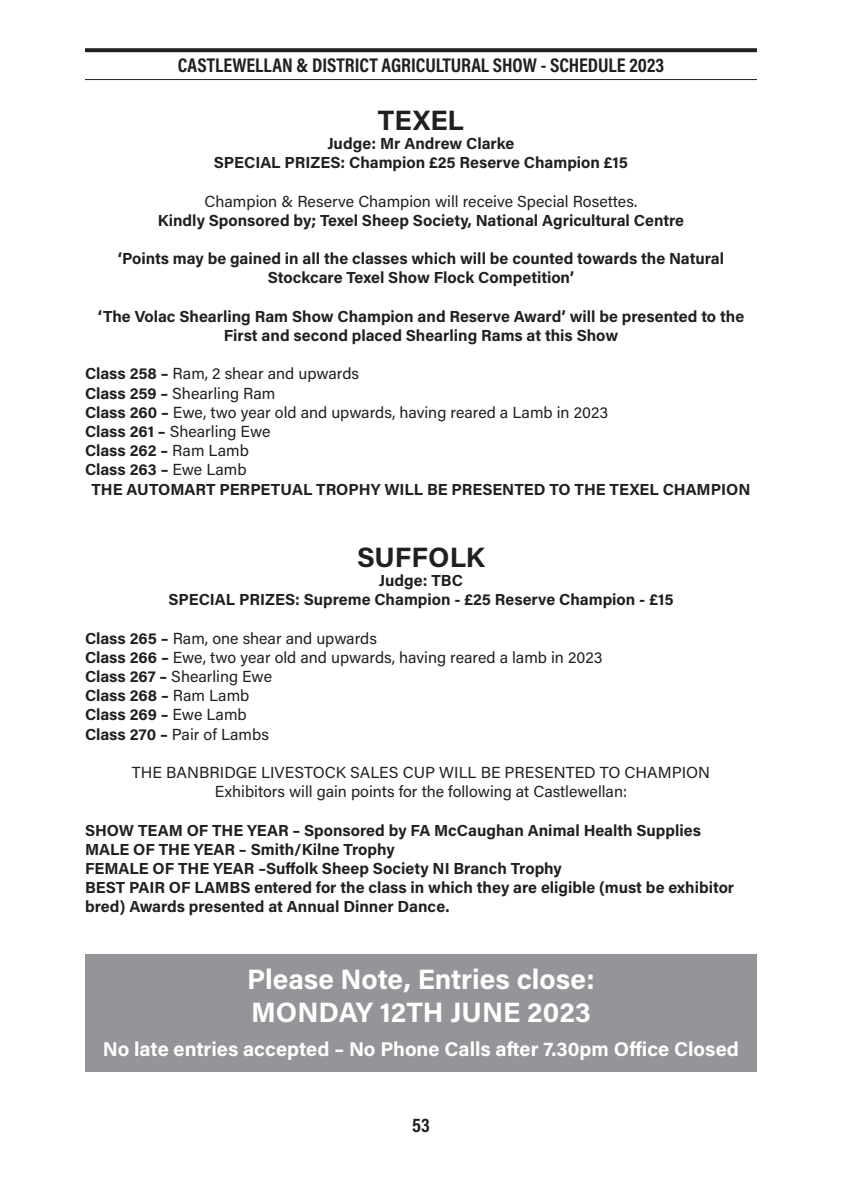
<style>
.page{position:relative;width:842px;height:1191px;background:#fff}
.page>*{position:absolute;margin:0;border:0;box-sizing:border-box;transform-origin:0 0}
.t1{font:700 28px/33.6px "Acumin Pro";color:#fff}
.t2{font:700 28px "Acumin Pro";color:#231f20}
.t3{font:700 20px "Acumin Pro";color:#fff}
.t4{font:700 20px "Acumin Pro Cond";color:#231f20}
.t5{font:700 16px/19.2px "Acumin Pro";color:#231f20;text-align:center}
.t6{font:16px/19.2px "Acumin Pro";color:#231f20}
.s1{font-weight:700}
.s2{font-weight:400}
</style>
<div class="page">
<hr style="left:85px;top:79px;width:672px;height:1px;background:#231f20">
<svg style="left:85px;top:48px;width:672px;height:4px;background:#2e2a2b"></svg>
<div style="left:85px;top:954px;width:672px;height:118px;background:#939598"></div>
<p class="t4" style="left:178px;top:51px;width:488px">CASTLEWELLAN &amp; DISTRICT AGRICULTURAL SHOW - SCHEDULE 2023</p>
<h1 class="t2" style="left:378px;top:100px;width:88px">TEXEL</h1>
<p class="t5" style="left:214px;top:133px;width:416px">Judge: Mr Andrew Clarke<br>SPECIAL PRIZES: Champion £25 Reserve Champion £15</p>
<p class="t6" style="left:205px;top:191px;width:434px">Champion &amp; Reserve Champion will receive Special Rosettes.</p>
<p class="t5" style="left:158px;top:210px;width:528px">Kindly Sponsored by; Texel Sheep Society, National Agricultural Centre</p>
<p class="t5" style="left:118px;top:248px;width:608px">‘Points may be gained in all the classes which will be counted towards the Natural<br>Stockcare Texel Show Flock Competition’</p>
<p class="t5" style="left:98px;top:306px;width:648px">‘The Volac Shearling Ram Show Champion and Reserve Award’ will be presented to the<br>First and second placed Shearling Rams at this Show</p>
<p class="t6" style="left:85px;top:363px;width:275px"><span class="s1">Class 258 –</span> Ram, 2 shear and upwards</p>
<p class="t6" style="left:85px;top:383px;width:192px"><span class="s1">Class 259 –</span> Shearling Ram</p>
<p class="t6" style="left:85px;top:402px;width:525px"><span class="s1">Class 260 –</span> Ewe, two year old and upwards, having reared a Lamb in 2023</p>
<p class="t6" style="left:85px;top:421px;width:187px"><span class="s1">Class 261 –</span> Shearling Ewe</p>
<p class="t5" style="left:85px;top:440px;width:165px">Class 262 – <span class="s2">Ram Lamb</span></p>
<p class="t5" style="left:85px;top:459px;width:163px">Class 263 – <span class="s2">Ewe Lamb</span></p>
<p class="t5" style="left:92px;top:479px;width:660px">THE AUTOMART PERPETUAL TROPHY WILL BE PRESENTED TO THE TEXEL CHAMPION</p>
<h1 class="t2" style="left:357px;top:537px;width:129px">SUFFOLK</h1>
<p class="t5" style="left:168px;top:570px;width:506px">Judge: TBC<br>SPECIAL PRIZES: Supreme Champion - £25 Reserve Champion - £15</p>
<p class="t6" style="left:85px;top:627px;width:519px"><span class="s1">Class 265 –</span> Ram, one shear and upwards<br><span class="s1">Class 266 –</span> Ewe, two year old and upwards, having reared a lamb in 2023<br><span class="s1">Class 267 –</span> Shearling Ewe<br><span class="s1">Class 268 –</span> Ram Lamb<br><span class="s1">Class 269 –</span> Ewe Lamb<br><span class="s1">Class 270 –</span> Pair of Lambs</p>
<p class="t6" style="left:132px;top:762px;width:580px;text-align:center">THE BANBRIDGE LIVESTOCK SALES CUP WILL BE PRESENTED TO CHAMPION<br>Exhibitors will gain points for the following at Castlewellan:</p>
<p class="t5" style="left:85px;top:819px;width:651px;text-align:left">SHOW TEAM OF THE YEAR – Sponsored by FA McCaughan Animal Health Supplies MALE OF THE YEAR – Smith/Kilne Trophy<br>FEMALE OF THE YEAR –Suffolk Sheep Society NI Branch Trophy<br>BEST PAIR OF LAMBS entered for the class in which they are eligible (must be exhibitor bred) Awards presented at Annual Dinner Dance.</p>
<h1 class="t1" style="left:247px;top:961px;width:349px">Please Note, Entries close:<br>MONDAY 12TH JUNE 2023</h1>
<p class="t3" style="left:103px;top:1034px;width:637px">No late entries accepted – No Phone Calls after 7.30pm Office Closed</p>
<p class="t4" style="left:412px;top:1111px;width:19px">53</p>
</div>
